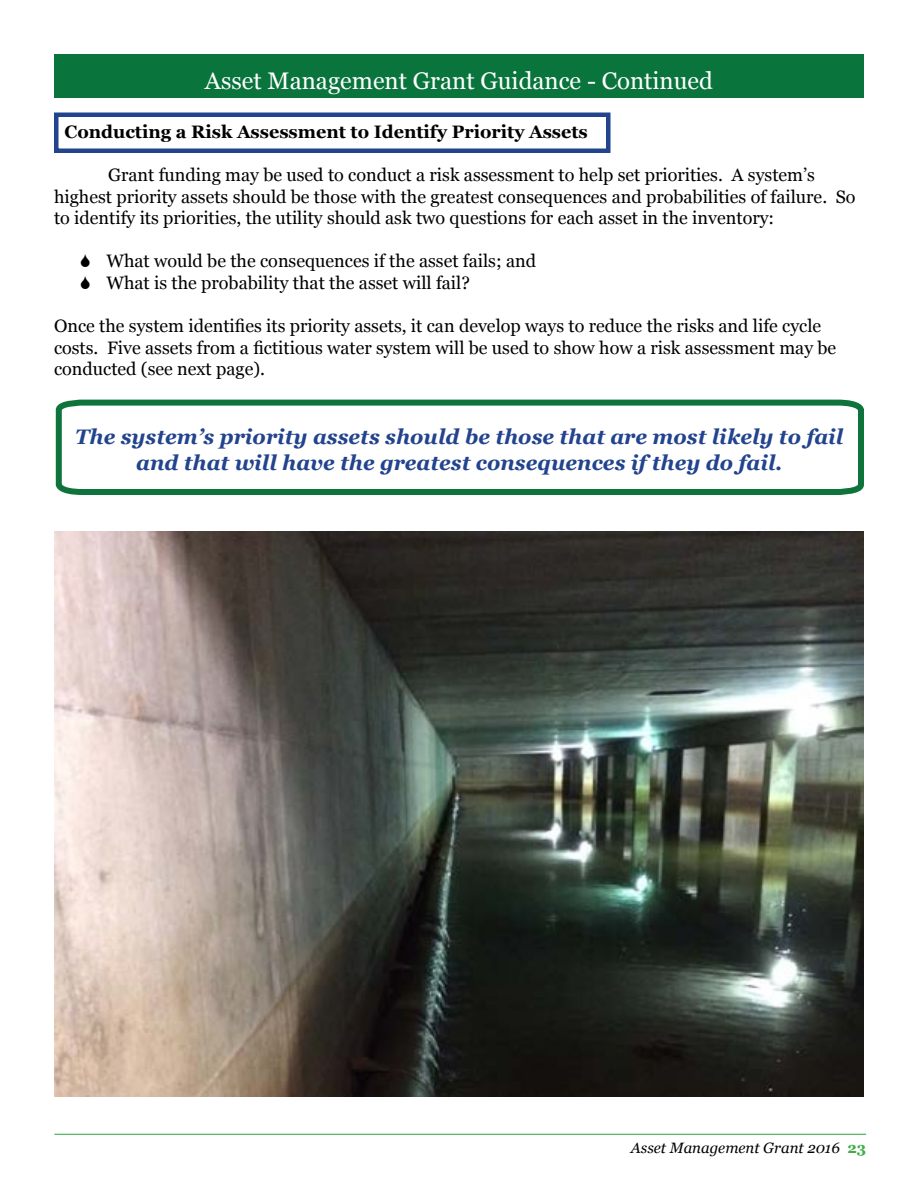
<style>
.page{position:relative;width:918px;height:1188px;background:#fff}
.page>*{position:absolute;margin:0;border:0;box-sizing:border-box;transform-origin:0 0}
.t1{font:24px "Georgia";color:#fff}
.t2{font:italic 700 21px/25.2px "Georgia";color:#22438d;text-align:center}
.t3{font:18px/21.6px "Georgia";color:#000}
.t4{font:700 18px "Georgia";color:#000}
.t5{font:italic 15px "Georgia";color:#000}
.s1{font-weight:700;font-style:normal;color:#41ad49}
</style>
<div class="page">
<hr style="left:54px;top:1134px;width:812px;height:1px;background:#41ad49">
<div style="left:54px;top:54px;width:810px;height:44px;background:#09743b"></div>
<svg style="left:55px;top:399px;width:809px;height:96px"></svg>
<div style="left:54px;top:112px;width:556px;height:41px;border:4px solid #21448c"></div>
<img style="left:54px;top:531px;width:810px;height:565px">
<h1 class="t1" style="left:205px;top:66px;width:510px">Asset Management Grant Guidance - Continued</h1>
<p class="t4" style="left:64px;top:120px;width:525px">Conducting a Risk Assessment to Identify Priority Assets</p>
<p class="t3" style="left:54px;top:164px;width:803px;text-indent:54px">Grant funding may be used to conduct a risk assessment to help set priorities. A system’s highest priority assets should be those with the greatest consequences and probabilities of failure. So to identify its priorities, the utility should ask two questions for each asset in the inventory:</p>
<p class="t3" style="left:107px;top:251px;width:431px">What would be the consequences if the asset fails; and<br>What is the probability that the asset will fail?</p>
<p class="t3" style="left:54px;top:316px;width:784px">Once the system identifies its priority assets, it can develop ways to reduce the risks and life cycle costs. Five assets from a fictitious water system will be used to show how a risk assessment may be conducted (see next page).</p>
<p class="t2" style="left:75px;top:425px;width:770px">The system’s priority assets should be those that are most likely to fail and that will have the greatest consequences if they do fail.</p>
<p class="t5" style="left:631px;top:1138px;width:237px">Asset Management Grant 2016 <span class="s1">23</span></p>
</div>
